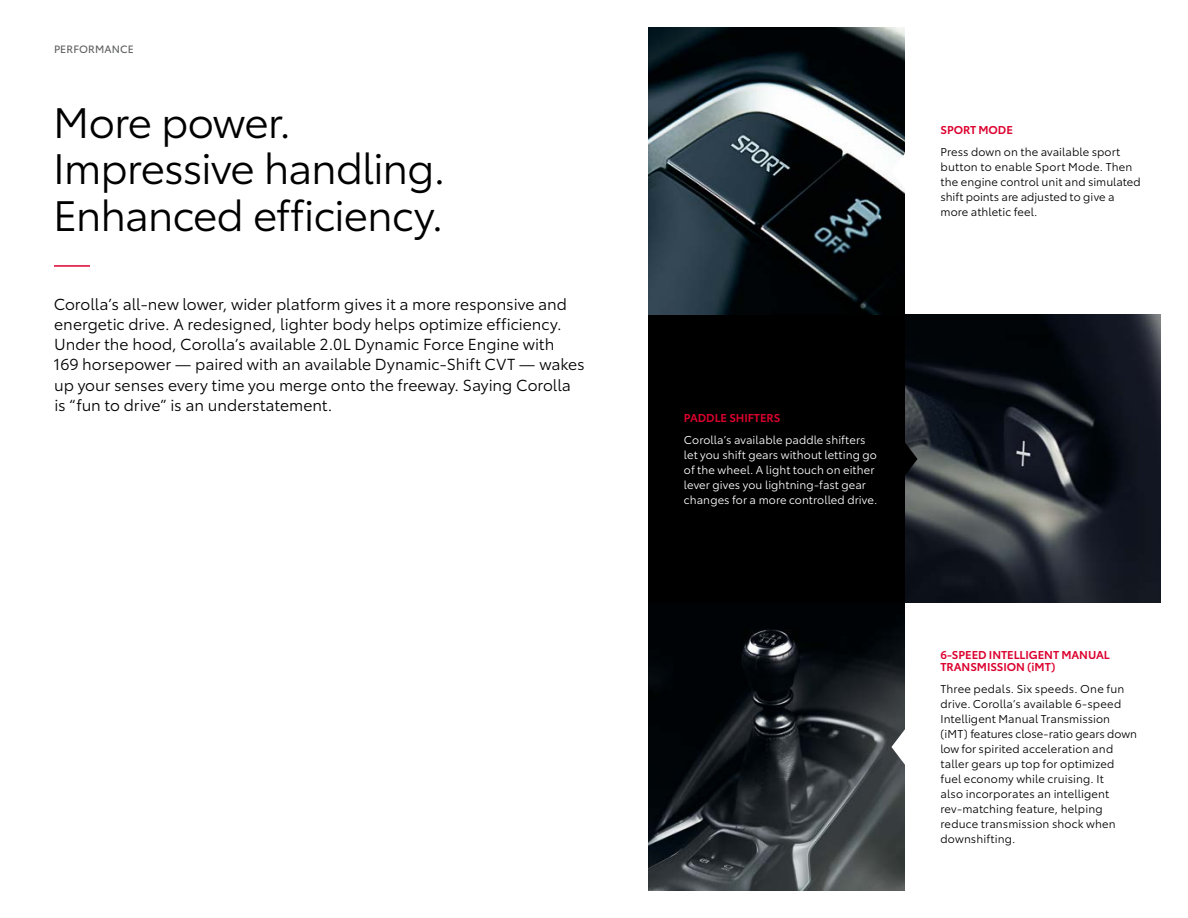
<style>
.page{position:relative;width:1188px;height:918px;background:#fff}
.page>*{position:absolute;margin:0;border:0;box-sizing:border-box;transform-origin:0 0}
.t1{font:42px/46.5px "Toyota Type";letter-spacing:-.025em;color:#000}
.t2{font:15.75px/20.2px "Toyota Type";color:#000}
.t3{font:11.25px/15px "Toyota Type";letter-spacing:.01em;color:#000}
.t4{font:11.25px/15px "Toyota Type";letter-spacing:.005em;color:#fff}
.t5{font:600 11.25px/12.8px "Toyota Type";letter-spacing:-.005em;color:#dc002e}
.t6{font:10.5px "Toyota Type";letter-spacing:.015em;color:#5f6062}
</style>
<div class="page">
<img style="left:648px;top:27px;width:256px;height:288px">
<img style="left:904px;top:315px;width:257px;height:288px">
<img style="left:648px;top:603px;width:256px;height:288px">
<svg style="left:904px;top:441px;width:14px;height:36px"></svg>
<div style="left:648px;top:315px;width:256px;height:288px;background:#000"></div>
<svg style="left:891px;top:153px;width:14px;height:36px"></svg>
<svg style="left:891px;top:729px;width:14px;height:36px"></svg>
<hr style="left:54px;top:265px;width:36px;height:2px;background:#dc002e">
<p class="t6" style="left:54px;top:41px;width:81px">PERFORMANCE</p>
<h1 class="t1" style="left:53px;top:96px;width:394px">More power.<br>Impressive handling.<br>Enhanced efficiency.</h1>
<p class="t2" style="left:53px;top:293px;width:533px">Corolla’s all-new lower, wider platform gives it a more responsive and energetic drive. A redesigned, lighter body helps optimize efficiency.<br>Under the hood, Corolla’s available 2.0L Dynamic Force Engine with<br>169 horsepower — paired with an available Dynamic-Shift CVT — wakes up your senses every time you merge onto the freeway. Saying Corolla is “fun to drive” is an understatement.</p>
<p class="t5" style="left:940px;top:123px;width:74px">SPORT MODE</p>
<p class="t3" style="left:940px;top:143px;width:202px">Press down on the available sport button to enable Sport Mode. Then the engine control unit and simulated shift points are adjusted to give a more athletic feel.</p>
<p class="t5" style="left:684px;top:411px;width:98px">PADDLE SHIFTERS</p>
<p class="t4" style="left:684px;top:432px;width:195px">Corolla’s available paddle shifters let you shift gears without letting go of the wheel. A light touch on either lever gives you lightning-fast gear changes for a more controlled drive.</p>
<p class="t5" style="left:940px;top:647px;width:171px">6-SPEED INTELLIGENT MANUAL<br>TRANSMISSION (iMT)</p>
<p class="t3" style="left:940px;top:681px;width:198px">Three pedals. Six speeds. One fun drive. Corolla’s available 6-speed<br>Intelligent Manual Transmission (iMT) features close-ratio gears down low for spirited acceleration and taller gears up top for optimized fuel economy while cruising. It<br>also incorporates an intelligent rev-matching feature, helping reduce transmission shock when downshifting.</p>
</div>
